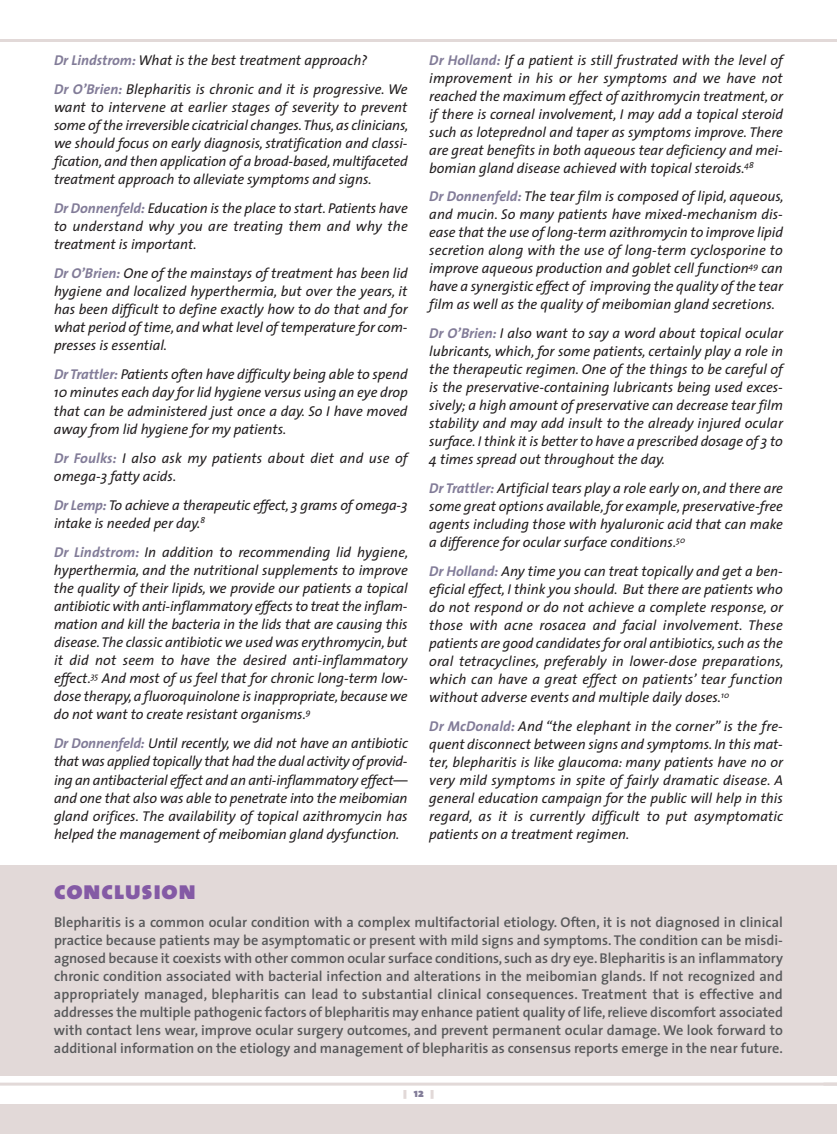
<style>
.page{position:relative;width:837px;height:1134px;background:#fff}
.page>*{position:absolute;margin:0;border:0;box-sizing:border-box;transform-origin:0 0}
.t1{font:26.25px "The Sans Black Caps";letter-spacing:.025em;color:#845aa5}
.t2{font:italic 14.25px/18px "The Sans";color:#231f20;text-align:justify}
.t3{font:600 14.25px/18px "The Sans";color:#57585a;text-align:justify}
.t4{font:900 12px "The Sans";color:#827c98}
.s1{font-weight:700;color:#827c98}
</style>
<div class="page">
<hr style="left:0;top:1083px;width:837px;height:3px;background:#e2d9d8">
<div style="left:0;top:1104px;width:837px;height:30px;background:#e2d9d8"></div>
<svg style="left:431px;top:1090px;width:3px;height:9px"></svg>
<svg style="left:403px;top:1090px;width:3px;height:9px"></svg>
<hr style="left:0;top:39px;width:837px;height:3px;background:#e2d9d8">
<div style="left:0;top:865px;width:837px;height:211px;background:#e2d9d8"></div>
<p class="t2" style="left:54px;top:47px;width:355px;line-height:29px"><span class="s1">Dr Lindstrom:</span> What is the best treatment approach?<br><span class="s1">Dr O’Brien:</span> Blepharitis is chronic and it is progressive. We</p>
<p class="t2" style="left:54px;top:99px;width:356px">want to intervene at earlier stages of severity to prevent some of the irreversible cicatricial changes.Thus, as clinicians, we should focus on early diagnosis, stratification and classi&shy;fication, and then application of a broad-based,multifaceted treatment approach to alleviate symptoms and signs.</p>
<p class="t2" style="left:54px;top:200px;width:355px"><span class="s1">Dr Donnenfeld:</span> Education is the place to start. Patients have to understand why you are treating them and why the treatment is important.</p>
<p class="t2" style="left:54px;top:265px;width:355px"><span class="s1">Dr O’Brien:</span> One of the mainstays of treatment has been lid hygiene and localized hyperthermia, but over the years, it has been difficult to define exactly how to do that and for what period of time, and what level of temperature for com&shy;presses is essential.</p>
<p class="t2" style="left:54px;top:367px;width:355px"><span class="s1">Dr Trattler:</span> Patients often have difficulty being able to spend 10 minutes each day for lid hygiene versus using an eye drop that can be administered just once a day. So I have moved away from lid hygiene for my patients.</p>
<p class="t2" style="left:54px;top:450px;width:355px"><span class="s1">Dr Foulks:</span> I also ask my patients about diet and use of omega-3 fatty acids.</p>
<p class="t2" style="left:54px;top:497px;width:355px"><span class="s1">Dr Lemp:</span> To achieve a therapeutic effect, 3 grams of omega-3 intake is needed per day.<sup>8</sup></p>
<p class="t2" style="left:54px;top:544px;width:356px"><span class="s1">Dr Lindstrom:</span> In addition to recommending lid hygiene, hyperthermia, and the nutritional supplements to improve the quality of their lipids, we provide our patients a topical antibiotic with anti-inflammatory effects to treat the inflam&shy;mation and kill the bacteria in the lids that are causing this disease.The classic antibiotic we used was erythromycin, but it did not seem to have the desired anti-inflammatory effect.<sup>35</sup> And most of us feel that for chronic long-term low&shy;dose therapy, a fluoroquinolone is inappropriate, because we do not want to create resistant organisms.<sup>9</sup></p>
<p class="t2" style="left:54px;top:736px;width:355px"><span class="s1">Dr Donnenfeld:</span> Until recently, we did not have an antibiotic that was applied topically that had the dual activity of provid&shy;ing an antibacterial effect and an anti-inflammatory effect— and one that also was able to penetrate into the meibomian gland orifices. The availability of topical azithromycin has helped the management of meibomian gland dysfunction.</p>
<p class="t2" style="left:429px;top:52px;width:355px"><span class="s1">Dr Holland:</span> If a patient is still frustrated with the level of improvement in his or her symptoms and we have not reached the maximum effect of azithromycin treatment, or if there is corneal involvement, I may add a topical steroid such as loteprednol and taper as symptoms improve. There are great benefits in both aqueous tear deficiency and mei&shy;bomian gland disease achieved with topical steroids.<sup>48</sup></p>
<p class="t2" style="left:429px;top:189px;width:356px"><span class="s1">Dr Donnenfeld:</span> The tear film is composed of lipid, aqueous, and mucin. So many patients have mixed-mechanism dis&shy;ease that the use of long-term azithromycin to improve lipid secretion along with the use of long-term cyclosporine to improve aqueous production and goblet cell function<sup>49</sup> can have a synergistic effect of improving the quality of the tear film as well as the quality of meibomian gland secretions.</p>
<p class="t2" style="left:429px;top:326px;width:355px"><span class="s1">Dr O’Brien:</span> I also want to say a word about topical ocular lubricants, which, for some patients, certainly play a role in the therapeutic regimen. One of the things to be careful of is the preservative-containing lubricants being used exces&shy;sively; a high amount of preservative can decrease tear film stability and may add insult to the already injured ocular surface. I think it is better to have a prescribed dosage of 3 to 4 times spread out throughout the day.</p>
<p class="t2" style="left:429px;top:480px;width:355px"><span class="s1">Dr Trattler:</span> Artificial tears play a role early on, and there are some great options available, for example, preservative-free agents including those with hyaluronic acid that can make a difference for ocular surface conditions.<sup>50</sup></p>
<p class="t2" style="left:429px;top:563px;width:356px"><span class="s1">Dr Holland:</span> Any time you can treat topically and get a ben&shy;eficial effect, I think you should. But there are patients who do not respond or do not achieve a complete response, or those with acne rosacea and facial involvement. These patients are good candidates for oral antibiotics, such as the oral tetracyclines, preferably in lower-dose preparations, which can have a great effect on patients’ tear function without adverse events and multiple daily doses.<sup>10</sup></p>
<p class="t2" style="left:429px;top:718px;width:355px"><span class="s1">Dr McDonald:</span> And “the elephant in the corner” is the fre&shy;quent disconnect between signs and symptoms. In this mat&shy;ter, blepharitis is like glaucoma: many patients have no or very mild symptoms in spite of fairly dramatic disease. A general education campaign for the public will help in this regard, as it is currently difficult to put asymptomatic patients on a treatment regimen.</p>
<h1 class="t1" style="left:54px;top:874px;width:143px">conclusion</h1>
<p class="t3" style="left:54px;top:915px;width:731px">Blepharitis is a common ocular condition with a complex multifactorial etiology. Often, it is not diagnosed in clinical practice because patients may be asymptomatic or present with mild signs and symptoms. The condition can be misdi&shy;agnosed because it coexists with other common ocular surface conditions, such as dry eye. Blepharitis is an inflammatory chronic condition associated with bacterial infection and alterations in the meibomian glands. If not recognized and appropriately managed, blepharitis can lead to substantial clinical consequences. Treatment that is effective and addresses the multiple pathogenic factors of blepharitis may enhance patient quality of life, relieve discomfort associated with contact lens wear, improve ocular surgery outcomes, and prevent permanent ocular damage. We look forward to additional information on the etiology and management of blepharitis as consensus reports emerge in the near future.</p>
<p class="t4" style="left:414px;top:1089px;width:11px">12</p>
</div>
